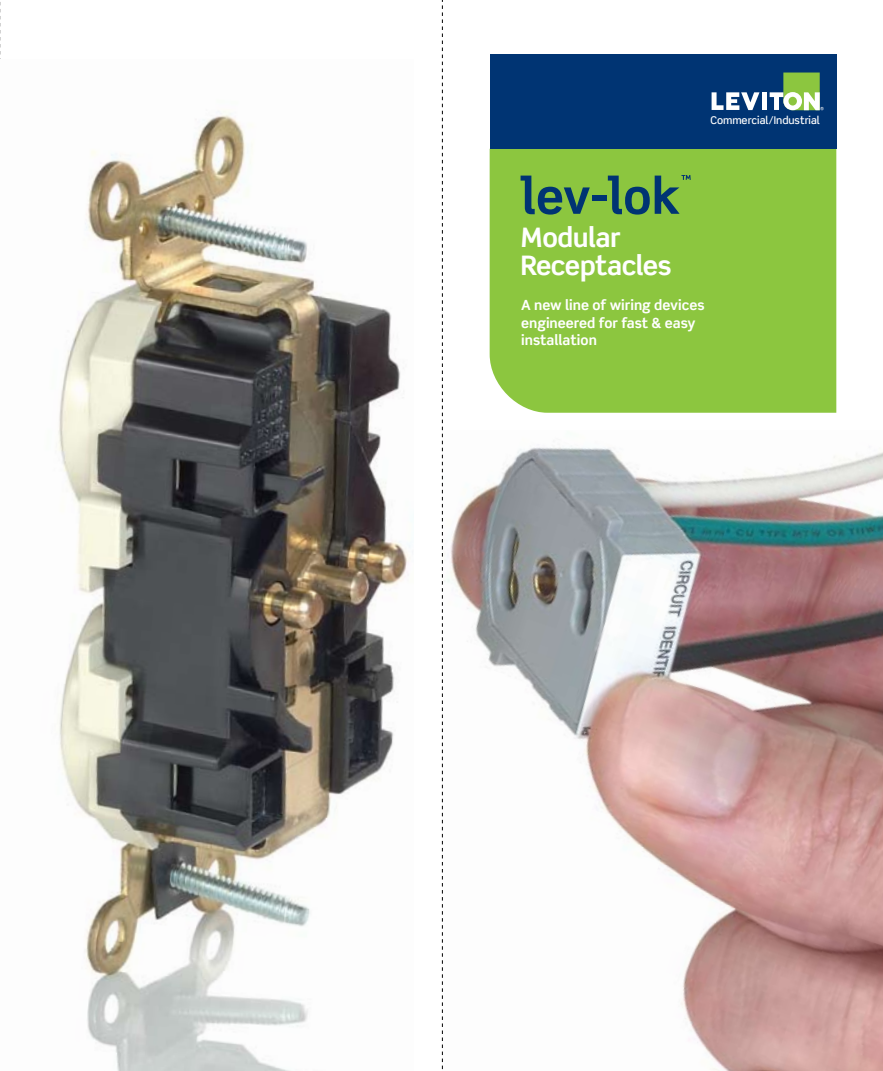
<style>
.page{position:relative;width:883px;height:1071px;background:#fff}
.page>*{position:absolute;margin:0;border:0;box-sizing:border-box;transform-origin:0 0}
.t1{font:700 26.95px/28.3px "Scene";letter-spacing:-.02em;color:#fff}
.t2{font:700 14px/17.5px "Scene";color:#fff}
.t3{font:500 10.67px "Scene";color:#fff}
</style>
<div class="page">
<svg style="left:0;top:2px;width:1px;height:57px"></svg>
<img style="left:444px;top:446px;width:439px;height:625px">
<div style="left:489px;top:149px;width:347px;height:264px;background:#8cc63f"></div>
<svg style="left:442px;top:0;width:1px;height:1070px"></svg>
<div style="left:489px;top:54px;width:347px;height:95px;background:#003473"></div>
<img style="left:58px;top:111px;width:352px;height:960px">
<svg style="left:711px;top:92px;width:48px;height:18px"></svg>
<div style="left:761px;top:92px;width:5px;height:18px;background:#fff"></div>
<svg style="left:769px;top:73px;width:54px;height:37px"></svg>
<svg style="left:520px;top:176px;width:70px;height:39px;background:#578f52"></svg>
<div style="left:592px;top:195px;width:14px;height:6px;background:#003473"></div>
<svg style="left:608px;top:175px;width:82px;height:40px;background:#599151"></svg>
<p class="t3" style="left:710px;top:113px;width:111px">Commercial/Industrial</p>
<h1 class="t1" style="left:520px;top:222px;width:152px">Modular<br>Receptacles</h1>
<p class="t2" style="left:521px;top:297px;width:185px">A new line of wiring devices engineered for fast &amp; easy installation</p>
</div>
